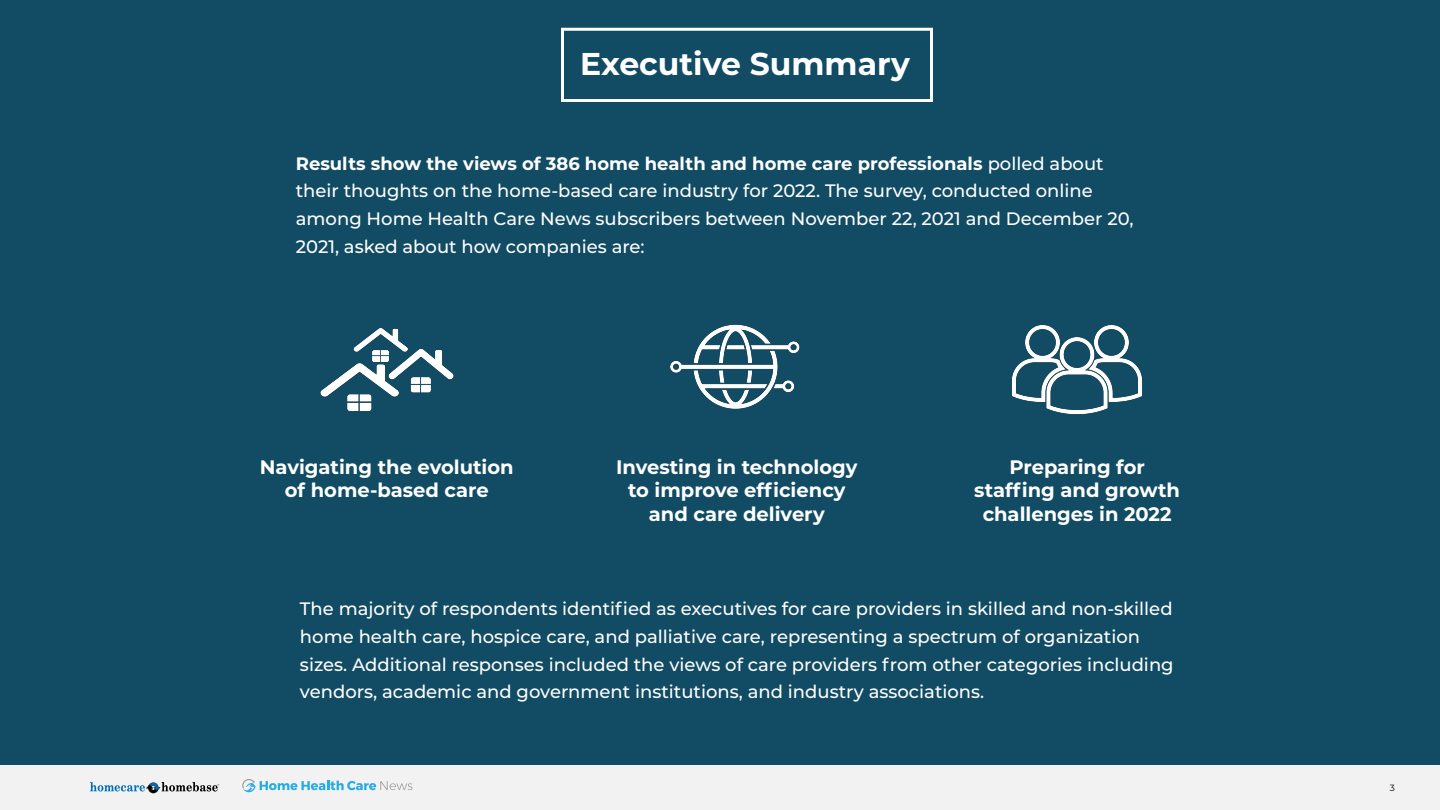
<style>
.page{position:relative;width:1440px;height:810px;background:#fff}
.page>*{position:absolute;margin:0;border:0;box-sizing:border-box;transform-origin:0 0}
.t1{font:700 31.5px "Montserrat";color:#fff}
.t2{font:700 19.5px/23.2px "Montserrat";color:#fff;text-align:center}
.t3{font:500 18px/27.8px "Montserrat";color:#fff}
.t4{font:9px "Montserrat";color:#000}
.s1{font-weight:700}
</style>
<div class="page">
<div style="left:0;top:765px;width:1440px;height:45px;background:#f2f2f2"></div>
<svg style="left:90px;top:782px;width:129px;height:11px"></svg>
<svg style="left:242px;top:779px;width:170px;height:13px"></svg>
<div style="left:0;top:0;width:1440px;height:765px;background:#124c64"></div>
<img style="left:320px;top:328px;width:134px;height:83px">
<img style="left:670px;top:324px;width:130px;height:85px">
<img style="left:1012px;top:325px;width:130px;height:90px">
<div style="left:561px;top:28px;width:372px;height:74px;border:3px solid #fff"></div>
<h1 class="t1" style="left:580px;top:41px;width:331px">Executive Summary</h1>
<p class="t3" style="left:296px;top:149px;width:839px"><span class="s1">Results show the views of 386 home health and home care professionals</span> polled about their thoughts on the home-based care industry for 2022. The survey, conducted online among Home Health Care News subscribers between November 22, 2021 and December 20, 2021, asked about how companies are:</p>
<p class="t2" style="left:260px;top:455px;width:255px">Navigating the evolution of home-based care</p>
<p class="t2" style="left:616px;top:455px;width:243px">Investing in technology to improve efficiency and care delivery</p>
<p class="t2" style="left:974px;top:455px;width:207px">Preparing for staffing and growth challenges in 2022</p>
<p class="t3" style="left:300px;top:594px;width:875px">The majority of respondents identified as executives for care providers in skilled and non-skilled home health care, hospice care, and palliative care, representing a spectrum of organization sizes. Additional responses included the views of care providers from other categories including vendors, academic and government institutions, and industry associations.</p>
<p class="t4" style="left:1390px;top:781px;width:7px">3</p>
</div>
